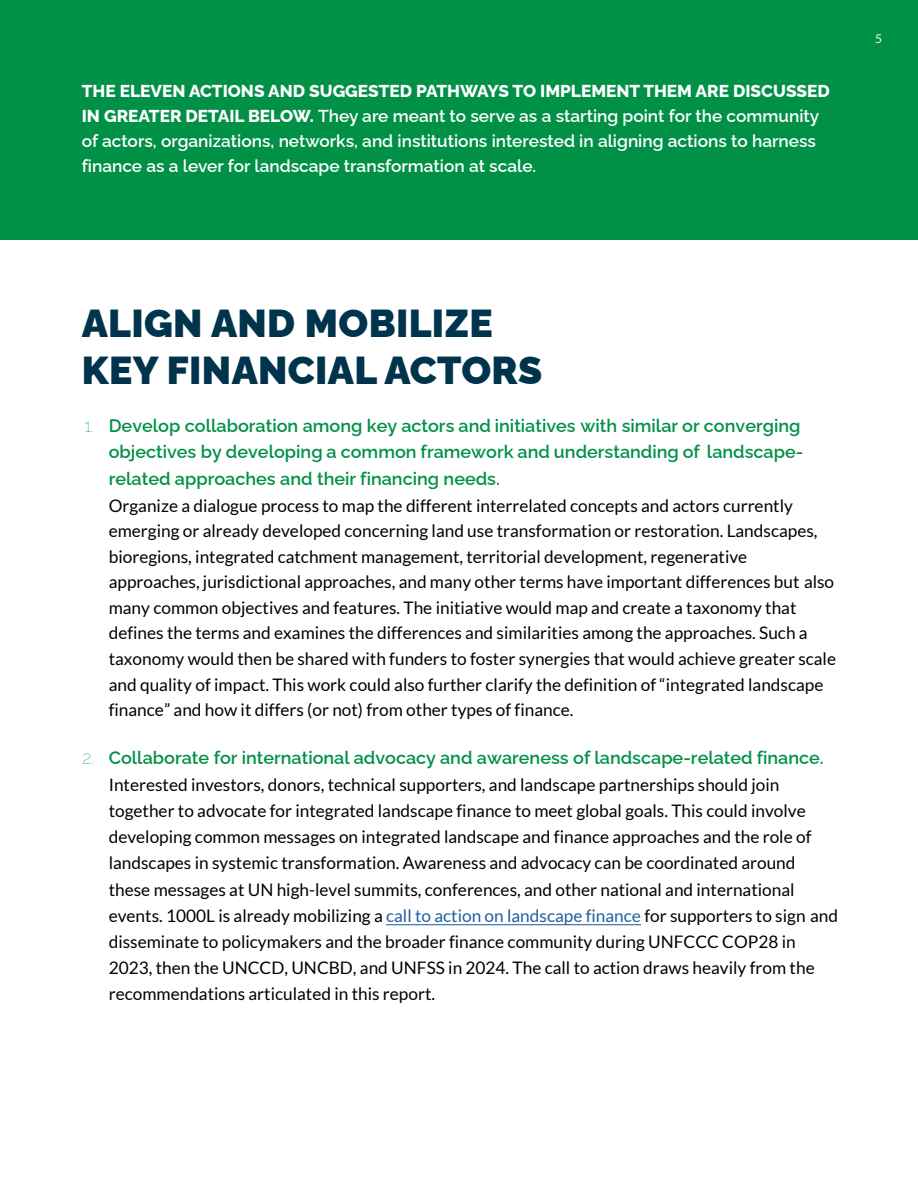
<style>
.page{position:relative;width:918px;height:1188px;background:#fff}
.page>*{position:absolute;margin:0;border:0;box-sizing:border-box;transform-origin:0 0}
.t1{font:100 39px/46.8px "Raleway";letter-spacing:.01em;color:#00344d}
.t2{font:100 18px/26.7px "Raleway";color:#009147}
.t3{font:17.25px/25.5px "Lato";color:#000}
.t4{font:100 17.25px/24.8px "Raleway";color:#fff}
.t5{font:12px "Lato";color:#fff}
.s1{color:#215e9e}
</style>
<div class="page">
<div style="left:0;top:0;width:918px;height:240px;background:#009147"></div>
<hr style="left:386px;top:924px;width:255px;height:1px;background:#215e9e">
<p class="t4" style="left:82px;top:77px;width:750px">THE ELEVEN ACTIONS AND SUGGESTED PATHWAYS TO IMPLEMENT THEM ARE DISCUSSED IN GREATER DETAIL BELOW. They are meant to serve as a starting point for the community of actors, organizations, networks, and institutions interested in aligning actions to harness finance as a lever for landscape transformation at scale.</p>
<p class="t5" style="left:875px;top:32px;width:8px">5</p>
<h1 class="t1" style="left:82px;top:295px;width:462px">ALIGN AND MOBILIZE<br>KEY FINANCIAL ACTORS</h1>
<p class="t2" style="left:109px;top:412px;width:696px;text-indent:-24px">1. Develop collaboration among key actors and initiatives with similar or converging objectives by developing a common framework and understanding of landscape&shy;related approaches and their financing needs.</p>
<p class="t3" style="left:109px;top:492px;width:729px">Organize a dialogue process to map the different interrelated concepts and actors currently emerging or already developed concerning land use transformation or restoration. Landscapes, bioregions, integrated catchment management, territorial development, regenerative approaches, jurisdictional approaches, and many other terms have important differences but also many common objectives and features. The initiative would map and create a taxonomy that defines the terms and examines the differences and similarities among the approaches. Such a taxonomy would then be shared with funders to foster synergies that would achieve greater scale and quality of impact. This work could also further clarify the definition of “integrated landscape finance” and how it differs (or not) from other types of finance.</p>
<p class="t2" style="left:82px;top:744px;width:743px">2. Collaborate for international advocacy and awareness of landscape-related finance.</p>
<p class="t3" style="left:109px;top:772px;width:731px;line-height:26.1px">Interested investors, donors, technical supporters, and landscape partnerships should join together to advocate for integrated landscape finance to meet global goals. This could involve developing common messages on integrated landscape and finance approaches and the role of landscapes in systemic transformation. Awareness and advocacy can be coordinated around these messages at UN high-level summits, conferences, and other national and international events. 1000L is already mobilizing a <span class="s1">call to action on landscape finance</span> for supporters to sign and disseminate to policymakers and the broader finance community during UNFCCC COP28 in 2023, then the UNCCD, UNCBD, and UNFSS in 2024. The call to action draws heavily from the recommendations articulated in this report.</p>
</div>
